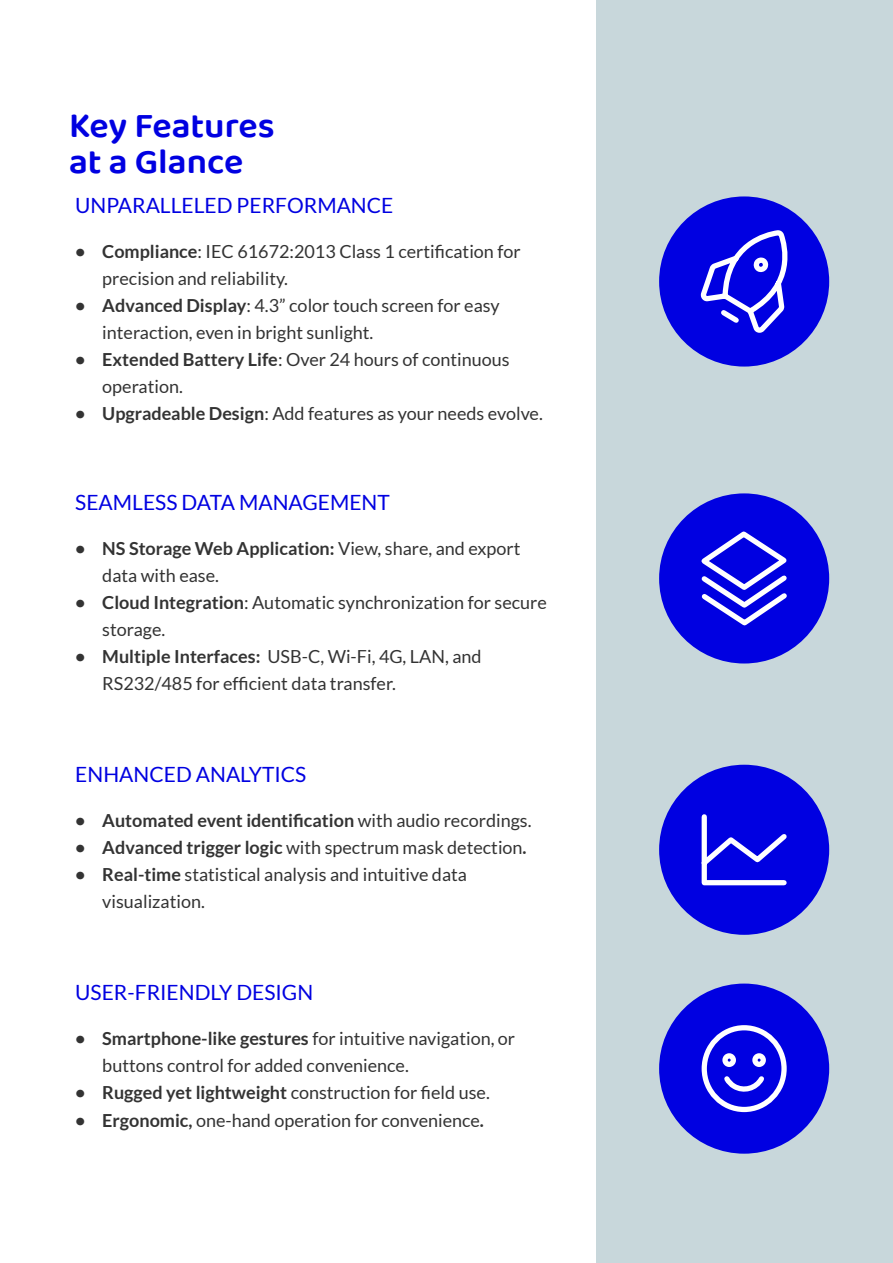
<style>
.page{position:relative;width:893px;height:1263px;background:#fff}
.page>*{position:absolute;margin:0;border:0;box-sizing:border-box;transform-origin:0 0}
.t1{font:600 36px "Baloo 2";color:#0000e1}
.t2{font:21px "Lato";color:#0000e1}
.t3{font:18px/27px "Lato";color:#333}
.t4{font:700 18px "Lato";color:#333}
.s1{font-weight:700}
.s2{font-weight:400}
</style>
<div class="page">
<hr style="left:0;top:0;width:1px;height:420px;background:#144a9f">
<div style="left:596px;top:0;width:297px;height:1263px;background:#c8d7db"></div>
<div style="left:659px;top:983px;width:170px;height:171px;background:#0000e1;border-radius:50%"></div>
<svg style="left:701px;top:1025px;width:86px;height:88px"></svg>
<div style="left:659px;top:196px;width:170px;height:171px;background:#0000e1;border-radius:50%"></div>
<svg style="left:700px;top:230px;width:88px;height:103px"></svg>
<div style="left:659px;top:493px;width:170px;height:170px;background:#0000e1;border-radius:50%"></div>
<svg style="left:701px;top:531px;width:86px;height:95px"></svg>
<div style="left:659px;top:765px;width:170px;height:170px;background:#0000e1;border-radius:50%"></div>
<svg style="left:701px;top:814px;width:86px;height:72px"></svg>
<p class="t1" style="left:69px;top:99px;width:207px">Key Features</p>
<p class="t1" style="left:69px;top:135px;width:176px">at a Glance</p>
<p class="t2" style="left:75px;top:194px;width:320px">UNPARALLELED PERFORMANCE</p>
<p class="t3" style="left:102px;top:238px;width:420px;text-indent:-27px"><span class="s1">• Compliance</span>: IEC 61672:2013 Class 1 certification for precision and reliability.</p>
<p class="t3" style="left:102px;top:292px;width:399px;text-indent:-27px"><span class="s1">• Advanced Display</span>: 4.3” color touch screen for easy interaction, even in bright sunlight.</p>
<p class="t3" style="left:102px;top:346px;width:409px;text-indent:-27px"><span class="s1">• Extended Battery Life</span>: Over 24 hours of continuous operation.</p>
<p class="t3" style="left:75px;top:400px;width:469px"><span class="s1">• Upgradeable Design</span>: Add features as your needs evolve.</p>
<p class="t2" style="left:75px;top:491px;width:316px">SEAMLESS DATA MANAGEMENT</p>
<p class="t3" style="left:102px;top:535px;width:420px;text-indent:-27px"><span class="s1">• NS Storage Web Application:</span> View, share, and export data with ease.</p>
<p class="t3" style="left:102px;top:589px;width:446px;text-indent:-27px"><span class="s1">• Cloud Integration</span>: Automatic synchronization for secure storage.</p>
<p class="t3" style="left:102px;top:643px;width:381px;text-indent:-27px"><span class="s1">• Multiple Interfaces:</span> USB-C, Wi-Fi, 4G, LAN, and<br>RS232/485 for efficient data transfer.</p>
<p class="t2" style="left:75px;top:762px;width:233px">ENHANCED ANALYTICS</p>
<p class="t4" style="left:75px;top:810px;width:458px">• Automated event identification <span class="s2">with audio recordings.</span></p>
<p class="t3" style="left:75px;top:833px;width:453px"><span class="s1">• Advanced trigger logic</span> with spectrum mask detection<span class="s1">.</span></p>
<p class="t3" style="left:102px;top:860px;width:366px;text-indent:-27px"><span class="s1">• Real-time</span> statistical analysis and intuitive data visualization.</p>
<p class="t2" style="left:75px;top:981px;width:239px">USER-FRIENDLY DESIGN</p>
<p class="t3" style="left:102px;top:1025px;width:414px;text-indent:-27px"><span class="s1">• Smartphone-like gestures</span> for intuitive navigation, or buttons control for added convenience.</p>
<p class="t3" style="left:75px;top:1079px;width:416px"><span class="s1">• Rugged yet lightweight</span> construction for field use.</p>
<p class="t3" style="left:75px;top:1106px;width:410px"><span class="s1">• Ergonomic,</span> one-hand operation for convenience<span class="s1">.</span></p>
</div>
